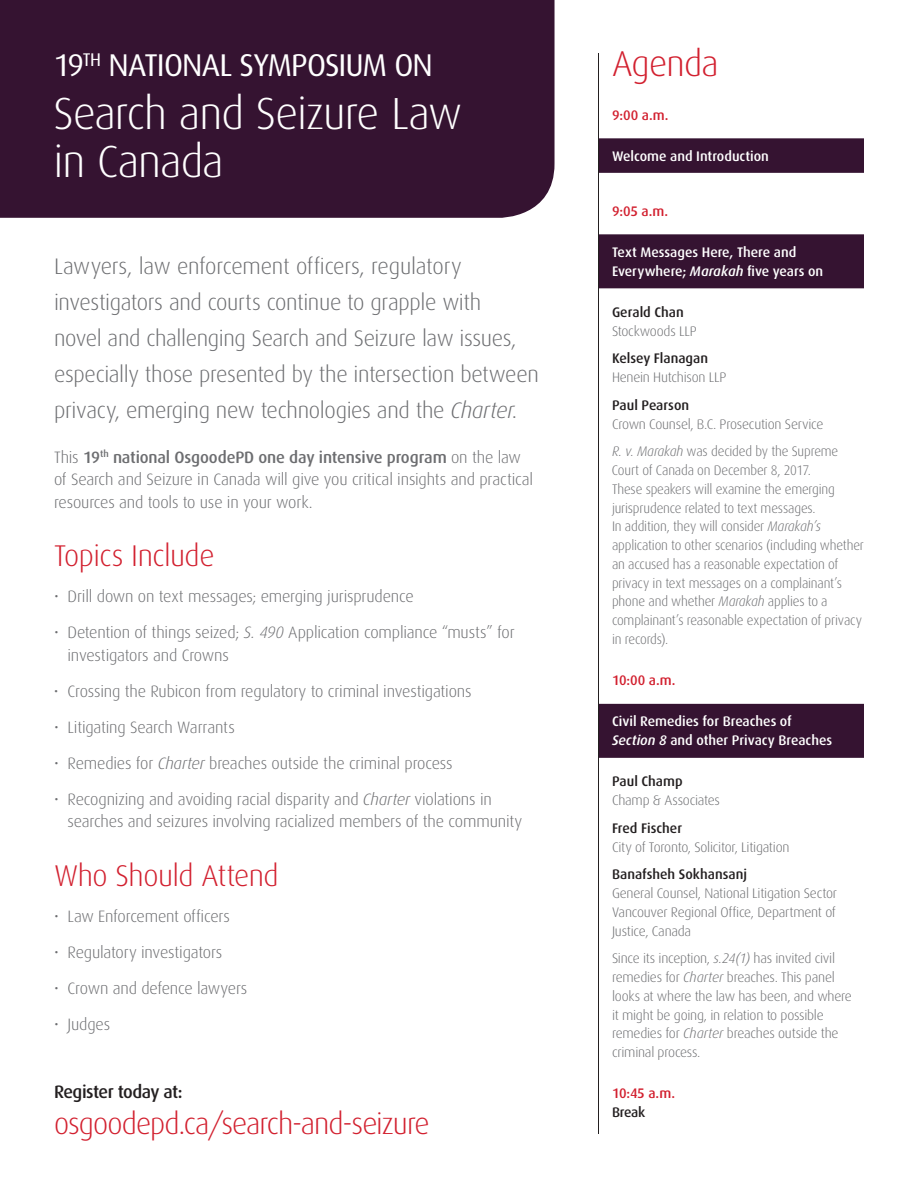
<style>
.page{position:relative;width:918px;height:1188px;background:#fff}
.page>*{position:absolute;margin:0;border:0;box-sizing:border-box;transform-origin:0 0}
.t1{font:300 45px/48px "Dax";letter-spacing:-.02em;color:#fff}
.t2{font:300 36px "Dax";letter-spacing:-.02em;color:#d2202f}
.t3{font:31.5px "Dax";letter-spacing:-.03em;color:#fff}
.t4{font:300 30px "Dax";letter-spacing:-.03em;color:#d2202f}
.t5{font:300 22.5px/36px "Dax";letter-spacing:-.015em;color:#6c6d70}
.t6{font:500 18px "Dax";letter-spacing:-.03em;color:#231f20}
.t7{font:300 16.5px/22.5px "Dax";letter-spacing:-.01em;color:#6c6d70}
.t8{font:300 13.8px/18.8px "Dax";letter-spacing:-.015em;color:#6c6d70}
.t9{font:300 13.8px/18.8px "Dax";letter-spacing:-.015em;color:#6c6d70;scale:.96 1}
.t10{font:500 13.8px/18.8px "Dax";color:#fff}
.t11{font:500 13.8px "Dax";color:#231f20}
.t12{font:500 13.8px "Dax";letter-spacing:-.015em;color:#d2202f}
.s1{font-style:italic}
.s2{font-weight:500}
</style>
<div class="page">
<div style="left:598px;top:138px;width:266px;height:35px;background:#351331"></div>
<div style="left:598px;top:234px;width:266px;height:54px;background:#351331"></div>
<div style="left:598px;top:704px;width:266px;height:54px;background:#351331"></div>
<hr style="left:598px;top:53px;width:1px;height:1081px;background:#231f20">
<div style="left:0;top:0;width:555px;height:218px;background:#351331"></div>
<h3 class="t3" style="left:54px;top:48px;width:381px">19<sup>TH</sup> NATIONAL SYMPOSIUM ON</h3>
<h1 class="t1" style="left:54px;top:89px;width:410px">Search and Seizure Law in Canada</h1>
<p class="t5" style="left:54px;top:248px;width:486px">Lawyers, law enforcement officers, regulatory investigators and courts continue to grapple with<br>novel and challenging Search and Seizure law issues, especially those presented by the intersection between privacy, emerging new technologies and the <span class="s1">Charter</span>.</p>
<p class="t7" style="left:54px;top:446px;width:481px">This <span class="s2">19</span><sup>th</sup> <span class="s2">national OsgoodePD one day intensive program</span> on the law of Search and Seizure in Canada will give you critical insights and practical resources and tools to use in your work.</p>
<h3 class="t4" style="left:54px;top:540px;width:162px">Topics Include</h3>
<p class="t7" style="left:54px;top:586px;width:361px">• Drill down on text messages; emerging jurisprudence</p>
<p class="t7" style="left:67px;top:622px;width:449px;text-indent:-13px">• Detention of things seized; <span class="s1">S. 490</span> Application compliance “musts” for investigators and Crowns</p>
<p class="t7" style="left:54px;top:680px;width:419px">• Crossing the Rubicon from regulatory to criminal investigations</p>
<p class="t7" style="left:54px;top:716px;width:182px">• Litigating Search Warrants</p>
<p class="t7" style="left:54px;top:752px;width:400px">• Remedies for <span class="s1">Charter</span> breaches outside the criminal process</p>
<p class="t7" style="left:67px;top:788px;width:456px;text-indent:-13px">• Recognizing and avoiding racial disparity and <span class="s1">Charter</span> violations in searches and seizures involving racialized members of the community</p>
<h3 class="t4" style="left:54px;top:859px;width:226px">Who Should Attend</h3>
<p class="t7" style="left:54px;top:905px;width:177px">• Law Enforcement officers</p>
<p class="t7" style="left:54px;top:941px;width:170px">• Regulatory investigators</p>
<p class="t7" style="left:54px;top:977px;width:195px">• Crown and defence lawyers</p>
<p class="t7" style="left:54px;top:1013px;width:58px">• Judges</p>
<p class="t6" style="left:54px;top:1082px;width:130px">Register today at:</p>
<h3 class="t4" style="left:54px;top:1107px;width:377px">osgoodepd.ca/search-and-seizure</h3>
<h2 class="t2" style="left:612px;top:44px;width:108px">Agenda</h2>
<p class="t12" style="left:612px;top:107px;width:58px">9:00 a.m.</p>
<p class="t10" style="left:612px;top:147px;width:159px">Welcome and Introduction</p>
<p class="t12" style="left:612px;top:203px;width:58px">9:05 a.m.</p>
<p class="t10" style="left:612px;top:243px;width:213px">Text Messages Here, There and<br>Everywhere; <span class="s1">Marakah</span> five years on</p>
<p class="t11" style="left:612px;top:304px;width:73px">Gerald Chan</p>
<p class="t8" style="left:612px;top:322px;width:86px">Stockwoods LLP</p>
<p class="t11" style="left:612px;top:351px;width:98px">Kelsey Flanagan</p>
<p class="t8" style="left:612px;top:368px;width:116px">Henein Hutchison LLP</p>
<p class="t11" style="left:612px;top:397px;width:79px">Paul Pearson</p>
<p class="t8" style="left:612px;top:410px;width:228px;line-height:27.8px">Crown Counsel, B.C. Prosecution Service<br><span class="s1">R. v. Marakah</span> was decided by the Supreme</p>
<p class="t9" style="left:612px;top:461px;width:264px">Court of Canada on December 8, 2017.<br>These speakers will examine the emerging jurisprudence related to text messages.<br>In addition, they will consider <span class="s1">Marakah’s </span>application to other scenarios (including whether an accused has a reasonable expectation of privacy in text messages on a complainant’s phone and whether <span class="s1">Marakah</span> applies to a complainant’s reasonable expectation of privacy in records).</p>
<p class="t12" style="left:612px;top:673px;width:65px">10:00 a.m.</p>
<p class="t10" style="left:612px;top:712px;width:222px">Civil Remedies for Breaches of<br><span class="s1">Section 8</span> and other Privacy Breaches</p>
<p class="t11" style="left:612px;top:774px;width:72px">Paul Champ</p>
<p class="t8" style="left:612px;top:791px;width:109px">Champ &amp; Associates</p>
<p class="t11" style="left:612px;top:820px;width:72px">Fred Fischer</p>
<p class="t8" style="left:612px;top:838px;width:179px">City of Toronto, Solicitor, Litigation</p>
<p class="t11" style="left:612px;top:867px;width:137px">Banafsheh Sokhansanj</p>
<p class="t8" style="left:612px;top:884px;width:227px;text-align:justify">General Counsel, National Litigation Sector Vancouver Regional Office, Department of Justice, Canada</p>
<p class="t8" style="left:612px;top:949px;width:241px">Since its inception, <span class="s1">s.24(1)</span> has invited civil remedies for <span class="s1">Charter</span> breaches. This panel looks at where the law has been, and where it might be going, in relation to possible remedies for <span class="s1">Charter</span> breaches outside the criminal process.</p>
<p class="t12" style="left:612px;top:1086px;width:65px">10:45 a.m.</p>
<p class="t11" style="left:612px;top:1105px;width:35px">Break</p>
</div>
